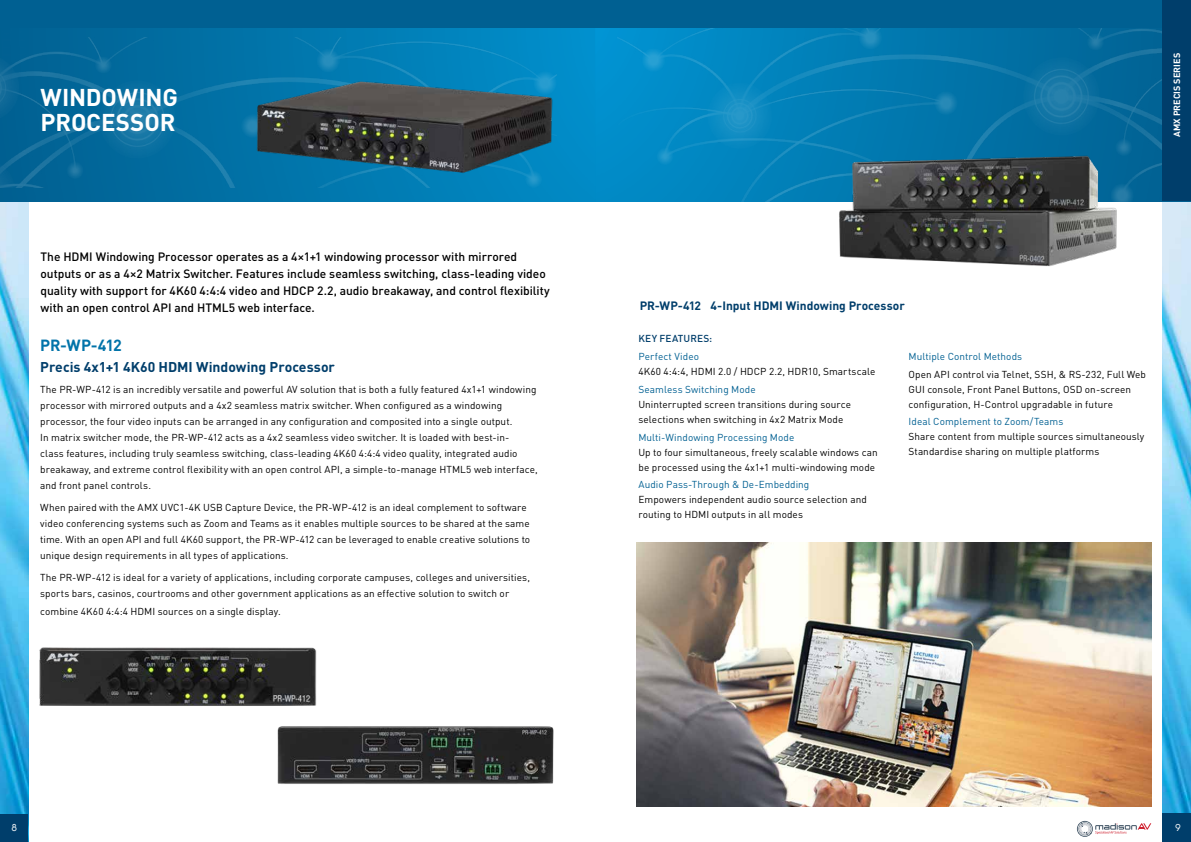
<style>
.page{position:relative;width:1191px;height:842px;background:#fff}
.page>*{position:absolute;margin:0;border:0;box-sizing:border-box;transform-origin:0 0}
.t1{font:700 24px/24.8px "DINOT";letter-spacing:-.005em;color:#fff}
.t2{font:700 16px "DIN";letter-spacing:-.03em;color:#0173a9}
.t3{font:700 14px "DIN";color:#003e6b}
.t4{font:500 12px/17px "DINOT";color:#000}
.t5{font:700 12px "DIN";color:#003e6b}
.t6{font:10px/16px "DIN";letter-spacing:.005em;color:#000}
.t7{font:10px "DIN";letter-spacing:.005em;color:#006092}
.t8{font:500 10px "DIN";letter-spacing:.02em;color:#003e6b}
.t9{font:10px "Hurme Geometric Sans 2";color:#fff}
.t10{font:700 9px "DINOT";letter-spacing:.01em;color:#fff}
</style>
<div class="page">
<img style="left:637px;top:542px;width:514px;height:264px">
<img style="left:0;top:201px;width:28px;height:613px">
<img style="left:1162px;top:201px;width:29px;height:613px">
<img style="left:0;top:28px;width:617px;height:173px">
<img style="left:0;top:37px;width:556px;height:150px">
<img style="left:617px;top:28px;width:574px;height:173px">
<div style="left:0;top:0;width:1191px;height:28px;background:#006092"></div>
<img style="left:17px;top:637px;width:300px;height:86px">
<img style="left:234px;top:49px;width:341px;height:152px">
<img style="left:274px;top:699px;width:280px;height:85px">
<div style="left:1162px;top:0;width:29px;height:200px;background:#003e6b"></div>
<div style="left:0;top:814px;width:28px;height:28px;background:#003e6b"></div>
<svg style="left:1077px;top:821px;width:74px;height:16px"></svg>
<div style="left:1162px;top:814px;width:29px;height:28px;background:#003e6b"></div>
<img style="left:812px;top:95px;width:330px;height:172px">
<h1 class="t1" style="left:41px;top:84px;width:139px">WINDOWING<br>PROCESSOR</h1>
<p class="t4" style="left:41px;top:248px;width:511px">The HDMI Windowing Processor operates as a 4×1+1 windowing processor with mirrored outputs or as a 4×2 Matrix Switcher. Features include seamless switching, class-leading video quality with support for 4K60 4:4:4 video and HDCP 2.2, audio breakaway, and control flexibility with an open control API and HTML5 web interface.</p>
<h2 class="t2" style="left:40px;top:335px;width:83px">PR-WP-412</h2>
<h3 class="t3" style="left:40px;top:357px;width:296px">Precis 4x1+1 4K60 HDMI Windowing Processor</h3>
<p class="t6" style="left:40px;top:382px;width:499px">The PR-WP-412 is an incredibly versatile and powerful AV solution that is both a fully featured 4x1+1 windowing processor with mirrored outputs and a 4x2 seamless matrix switcher. When configured as a windowing processor, the four video inputs can be arranged in any configuration and composited into a single output.<br>In matrix switcher mode, the PR-WP-412 acts as a 4x2 seamless video switcher. It is loaded with best-in-<br>class features, including truly seamless switching, class-leading 4K60 4:4:4 video quality, integrated audio breakaway, and extreme control flexibility with an open control API, a simple-to-manage HTML5 web interface, and front panel controls.</p>
<p class="t6" style="left:40px;top:499px;width:491px">When paired with the AMX UVC1-4K USB Capture Device, the PR-WP-412 is an ideal complement to software video conferencing systems such as Zoom and Teams as it enables multiple sources to be shared at the same time. With an open API and full 4K60 support, the PR-WP-412 can be leveraged to enable creative solutions to unique design requirements in all types of applications.</p>
<p class="t6" style="left:40px;top:569px;width:491px">The PR-WP-412 is ideal for a variety of applications, including corporate campuses, colleges and universities, sports bars, casinos, courtrooms and other government applications as an effective solution to switch or</p>
<p class="t6" style="left:40px;top:603px;width:242px">combine 4K60 4:4:4 HDMI sources on a single display.</p>
<p class="t10" style="left:1170px;top:137px;width:86px;rotate:-90deg">AMX PRECIS SERIES</p>
<p class="t5" style="left:640px;top:298px;width:267px">PR-WP-412 4-Input HDMI Windowing Processor</p>
<p class="t8" style="left:638px;top:332px;width:75px">KEY FEATURES:</p>
<p class="t7" style="left:638px;top:350px;width:62px">Perfect Video</p>
<p class="t6" style="left:638px;top:363px;width:238px">4K60 4:4:4, HDMI 2.0 / HDCP 2.2, HDR10, Smartscale</p>
<p class="t7" style="left:638px;top:383px;width:119px">Seamless Switching Mode</p>
<p class="t6" style="left:638px;top:396px;width:214px;line-height:15px">Uninterrupted screen transitions during source selections when switching in 4x2 Matrix Mode</p>
<p class="t7" style="left:638px;top:431px;width:157px">Multi-Windowing Processing Mode</p>
<p class="t6" style="left:638px;top:444px;width:241px;line-height:15px">Up to four simultaneous, freely scalable windows can be processed using the 4x1+1 multi-windowing mode</p>
<p class="t7" style="left:638px;top:479px;width:172px">Audio Pass-Through &amp; De-Embedding</p>
<p class="t6" style="left:638px;top:492px;width:230px;line-height:15px">Empowers independent audio source selection and routing to HDMI outputs in all modes</p>
<p class="t7" style="left:908px;top:350px;width:115px">Multiple Control Methods</p>
<p class="t6" style="left:908px;top:366px;width:239px;line-height:15px">Open API control via Telnet, SSH, &amp; RS-232, Full Web<br>GUI console, Front Panel Buttons, OSD on-screen configuration, H-Control upgradable in future</p>
<p class="t7" style="left:908px;top:416px;width:156px">Ideal Complement to Zoom/Teams</p>
<p class="t6" style="left:908px;top:429px;width:237px;line-height:15px">Share content from multiple sources simultaneously<br>Standardise sharing on multiple platforms</p>
<p class="t9" style="left:11px;top:820px;width:7px">8</p>
<p class="t9" style="left:1175px;top:820px;width:7px">9</p>
</div>
